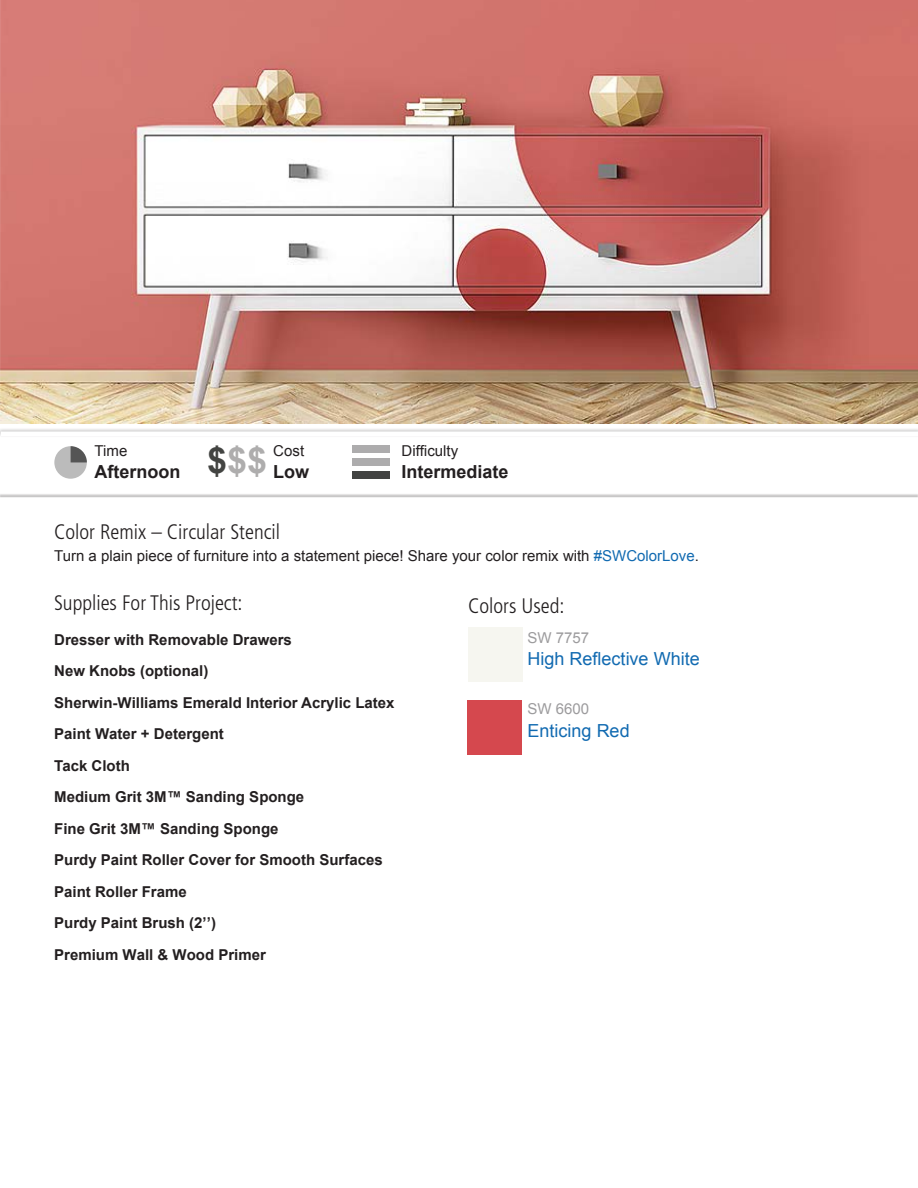
<style>
.page{position:relative;width:918px;height:1188px;background:#fff}
.page>*{position:absolute;margin:0;border:0;box-sizing:border-box;transform-origin:0 0}
.t1{font:700 36px "Arial";color:#aeadad}
.t2{font:300 condensed 21px "Frutiger LT Std";color:#231f20}
.t3{font:700 18px "Arial";color:#231f20}
.t4{font:18px "Arial";color:#116ab1}
.t5{font:18px "Arial";color:#116ab1}
.t6{font:700 15px/31.5px "Arial";color:#231f20}
.t7{font:15px "Arial";color:#231f20}
.t8{font:15px "Arial";color:#9c9b9d}
.t9{font:15px "Arial";color:#9c9b9d}
.s1{color:#434442}
.s2{color:#116ab1}
.s3{font-style:inherit}
</style>
<div class="page">
<img style="left:0;top:0;width:918px;height:423px">
<div style="left:54px;top:446px;width:33px;height:33px;background:#bbb;border-radius:50%"></div>
<svg style="left:71px;top:446px;width:16px;height:16px"></svg>
<div style="left:352px;top:471px;width:38px;height:8px;background:#434443"></div>
<div style="left:352px;top:446px;width:38px;height:7px;background:#adacad"></div>
<div style="left:352px;top:459px;width:38px;height:7px;background:#adacad"></div>
<div style="left:0;top:494px;width:918px;height:7px;background:#cbcaca"></div>
<div style="left:0;top:497px;width:918px;height:5px;background:#fff"></div>
<div style="left:0;top:427px;width:918px;height:11px;background:#231f20;opacity:.25"></div>
<hr style="left:1px;top:432px;width:917px;height:4px;background:#fff">
<div style="left:469px;top:627px;width:54px;height:54px;background:#f6f6f0"></div>
<div style="left:467px;top:700px;width:54px;height:54px;background:#d5484e"></div>
<p class="t7" style="left:95px;top:441px;width:34px">Time</p>
<p class="t3" style="left:95px;top:460px;width:87px">Afternoon</p>
<p class="t1" style="left:207px;top:437px;width:62px"><span class="s1">$</span>$$</p>
<p class="t7" style="left:273px;top:441px;width:32px">Cost</p>
<p class="t3" style="left:273px;top:460px;width:37px">Low</p>
<p class="t7" style="left:402px;top:441px;width:58px">Difficulty</p>
<p class="t3" style="left:402px;top:460px;width:109px">Intermediate</p>
<p class="t2" style="left:54px;top:520px;width:227px">Color Remix – Circular Stencil</p>
<p class="t7" style="left:54px;top:546px;width:646px">Turn a plain piece of furniture into a statement piece! Share your color remix with <span class="s2">#SWColorLove</span>.</p>
<p class="t2" style="left:54px;top:591px;width:190px">Supplies For This Project:</p>
<p class="t6" style="left:54px;top:624px;width:342px">Dresser with Removable Drawers<br>New Knobs (optional)<br>Sherwin-Williams Emerald Interior Acrylic Latex<br>Paint Water + Detergent<br>Tack Cloth<br>Medium Grit 3M™ Sanding Sponge<br>Fine Grit 3M™ Sanding Sponge<br>Purdy Paint Roller Cover for Smooth Surfaces<br>Paint Roller Frame<br>Purdy Paint Brush (2’’)<br>Premium Wall &amp; Wood Primer</p>
<p class="t2" style="left:468px;top:594px;width:98px">Colors Used:</p>
<p class="t8" style="left:528px;top:628px;width:63px">SW 7757</p>
<p class="t4" style="left:528px;top:647px;width:174px">High Reflective White</p>
<p class="t9" style="left:528px;top:699px;width:63px"><span class="s3">SW</span> 6600</p>
<p class="t5" style="left:528px;top:719px;width:104px">Enticing Red</p>
</div>
